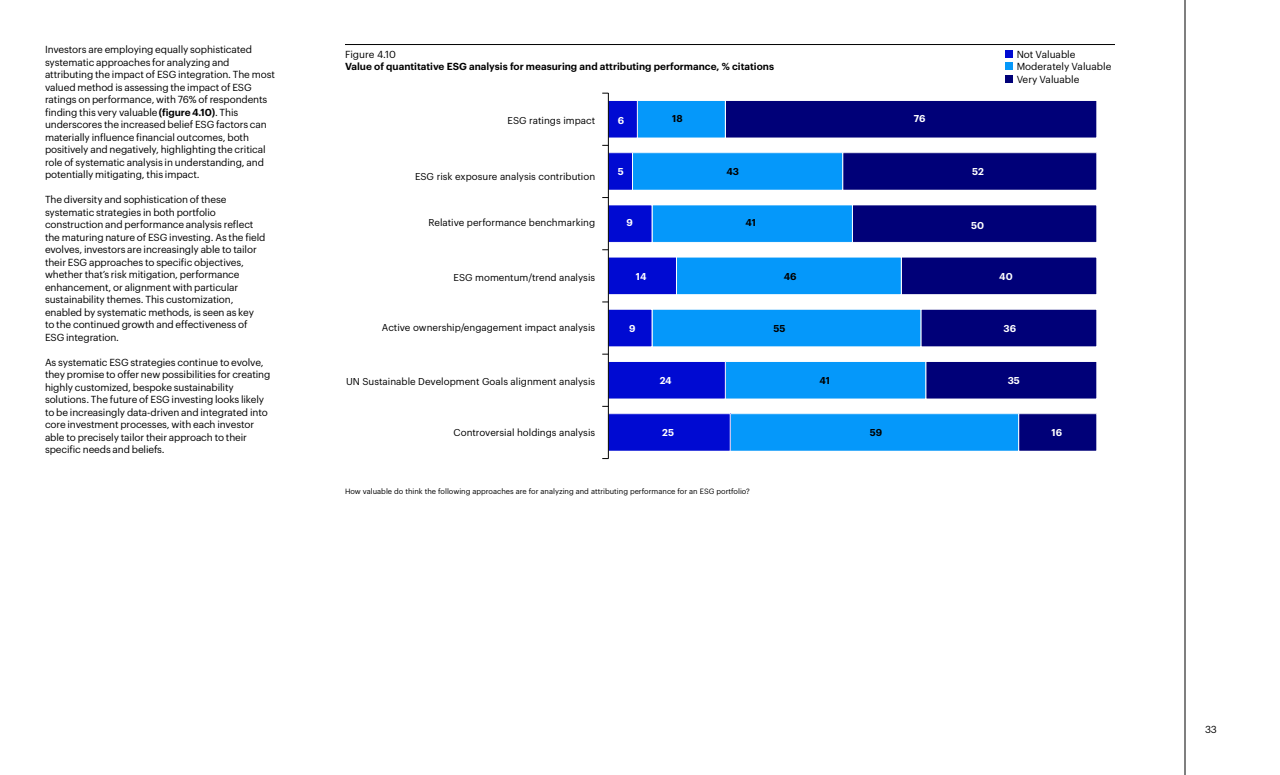
<style>
.page{position:relative;width:1280px;height:775px;background:#fff}
.page>*{position:absolute;margin:0;border:0;box-sizing:border-box;transform-origin:0 0}
.Body__P{font:10px/12.5px "Graphik";letter-spacing:-.01em;color:#000}
.Chart_number__H3{font:600 10px/12.5px "Graphik";color:#000}
.t1{font:9.75px "Graphik";color:#000}
.t2{font:600 9.75px "Graphik";letter-spacing:-.005em;color:#fff}
.t3{font:600 9.75px "Graphik";letter-spacing:-.005em;color:#000}
.Chart_source__P{font:7.5px "Graphik";color:#000}
.s1{font-weight:600}
.s2{font-weight:400}
</style>
<div class="page">
<hr style="left:1185px;top:0;width:1px;height:775px;background:#000">
<div style="left:1005px;top:50px;width:8px;height:8px;background:#000ad2"></div>
<div style="left:1005px;top:63px;width:8px;height:7px;background:#0598fa"></div>
<div style="left:1005px;top:75px;width:8px;height:7px;background:#000078"></div>
<hr style="left:345px;top:44px;width:770px;height:1px;background:#000">
<div style="left:725px;top:100px;width:372px;height:38px;background:#000078"></div>
<div style="left:725px;top:100px;width:372px;height:38px;border:1px solid #fff"></div>
<div style="left:843px;top:153px;width:254px;height:37px;background:#000078"></div>
<div style="left:842px;top:152px;width:255px;height:39px;border:1px solid #fff"></div>
<div style="left:852px;top:205px;width:245px;height:37px;background:#000078"></div>
<div style="left:852px;top:205px;width:245px;height:38px;border:1px solid #fff"></div>
<div style="left:901px;top:257px;width:196px;height:38px;background:#000078"></div>
<div style="left:901px;top:257px;width:196px;height:38px;border:1px solid #fff"></div>
<div style="left:921px;top:309px;width:176px;height:38px;background:#000078"></div>
<div style="left:926px;top:361px;width:171px;height:38px;background:#000078"></div>
<div style="left:925px;top:361px;width:172px;height:38px;border:1px solid #fff"></div>
<div style="left:1019px;top:414px;width:78px;height:37px;background:#000078"></div>
<div style="left:1018px;top:413px;width:79px;height:39px;border:1px solid #fff"></div>
<div style="left:637px;top:100px;width:88px;height:38px;background:#0598fa"></div>
<div style="left:637px;top:100px;width:89px;height:38px;border:1px solid #fff"></div>
<div style="left:632px;top:153px;width:211px;height:37px;background:#0598fa"></div>
<div style="left:632px;top:152px;width:211px;height:39px;border:1px solid #fff"></div>
<div style="left:652px;top:205px;width:200px;height:37px;background:#0598fa"></div>
<div style="left:652px;top:205px;width:201px;height:38px;border:1px solid #fff"></div>
<div style="left:676px;top:257px;width:225px;height:38px;background:#0598fa"></div>
<div style="left:676px;top:257px;width:226px;height:38px;border:1px solid #fff"></div>
<div style="left:652px;top:309px;width:269px;height:38px;background:#0598fa"></div>
<div style="left:652px;top:309px;width:269px;height:38px;border:1px solid #fff"></div>
<div style="left:725px;top:361px;width:201px;height:38px;background:#0598fa"></div>
<div style="left:725px;top:361px;width:201px;height:38px;border:1px solid #fff"></div>
<div style="left:730px;top:414px;width:289px;height:37px;background:#0598fa"></div>
<div style="left:730px;top:413px;width:289px;height:39px;border:1px solid #fff"></div>
<div style="left:608px;top:100px;width:29px;height:38px;background:#000ad2"></div>
<div style="left:608px;top:100px;width:30px;height:38px;border:1px solid #fff"></div>
<div style="left:608px;top:153px;width:24px;height:37px;background:#000ad2"></div>
<div style="left:608px;top:152px;width:25px;height:39px;border:1px solid #fff"></div>
<div style="left:608px;top:205px;width:44px;height:37px;background:#000ad2"></div>
<div style="left:608px;top:205px;width:44px;height:38px;border:1px solid #fff"></div>
<div style="left:608px;top:257px;width:68px;height:38px;background:#000ad2"></div>
<div style="left:608px;top:257px;width:69px;height:38px;border:1px solid #fff"></div>
<div style="left:608px;top:309px;width:44px;height:38px;background:#000ad2"></div>
<div style="left:608px;top:361px;width:117px;height:38px;background:#000ad2"></div>
<div style="left:608px;top:361px;width:118px;height:38px;border:1px solid #fff"></div>
<div style="left:608px;top:414px;width:122px;height:37px;background:#000ad2"></div>
<div style="left:608px;top:413px;width:123px;height:39px;border:1px solid #fff"></div>
<hr style="left:608px;top:93px;width:1px;height:366px;background:#000">
<p class="Body__P" style="left:45px;top:42px;width:231px">Investors are employing equally sophisticated systematic approaches for analyzing and attributing the impact of ESG integration. The most valued method is assessing the impact of ESG ratings on performance, with 76% of respondents finding this very valuable <span class="s1">(figure 4.10)</span>. This underscores the increased belief ESG factors can materially influence financial outcomes, both positively and negatively, highlighting the critical role of systematic analysis in understanding, and potentially mitigating, this impact.</p>
<p class="Body__P" style="left:45px;top:192px;width:222px">The diversity and sophistication of these systematic strategies in both portfolio construction and performance analysis reflect the maturing nature of ESG investing. As the field evolves, investors are increasingly able to tailor their ESG approaches to specific objectives, whether that’s risk mitigation, performance enhancement, or alignment with particular sustainability themes. This customization, enabled by systematic methods, is seen as key to the continued growth and effectiveness of ESG integration.</p>
<p class="Body__P" style="left:45px;top:355px;width:227px">As systematic ESG strategies continue to evolve, they promise to offer new possibilities for creating highly customized, bespoke sustainability solutions. The future of ESG investing looks likely to be increasingly data-driven and integrated into core investment processes, with each investor able to precisely tailor their approach to their specific needs and beliefs.</p>
<h3 class="Chart_number__H3" style="left:345px;top:47px;width:431px"><span class="s2">Figure 4.10<br></span>Value of quantitative ESG analysis for measuring and attributing performance, % citations</h3>
<p class="t1" style="left:508px;top:113px;width:89px">ESG ratings impact</p>
<p class="t2" style="left:618px;top:113px;width:8px">6</p>
<p class="t3" style="left:672px;top:111px;width:12px">18</p>
<p class="t2" style="left:914px;top:111px;width:13px">76</p>
<p class="t1" style="left:415px;top:169px;width:182px">ESG risk exposure analysis contribution</p>
<p class="t1" style="left:428px;top:215px;width:168px">Relative performance benchmarking</p>
<p class="t2" style="left:618px;top:164px;width:8px">5</p>
<p class="t3" style="left:726px;top:164px;width:14px">43</p>
<p class="t2" style="left:972px;top:164px;width:13px">52</p>
<p class="t2" style="left:626px;top:215px;width:8px">9</p>
<p class="t3" style="left:745px;top:215px;width:12px">41</p>
<p class="t2" style="left:971px;top:218px;width:14px">50</p>
<p class="Body__P" style="left:1017px;top:47px;width:96px">Not Valuable<br>Moderately Valuable<br>Very Valuable</p>
<p class="t1" style="left:453px;top:270px;width:143px">ESG momentum/trend analysis</p>
<p class="t2" style="left:636px;top:269px;width:12px">14</p>
<p class="t3" style="left:784px;top:269px;width:14px">46</p>
<p class="t2" style="left:999px;top:269px;width:15px">40</p>
<p class="t1" style="left:382px;top:320px;width:215px">Active ownership/engagement impact analysis</p>
<p class="t2" style="left:629px;top:321px;width:8px">9</p>
<p class="t3" style="left:774px;top:321px;width:13px">55</p>
<p class="t2" style="left:1004px;top:321px;width:14px">36</p>
<p class="t1" style="left:346px;top:374px;width:251px">UN Sustainable Development Goals alignment analysis</p>
<p class="t2" style="left:660px;top:373px;width:14px">24</p>
<p class="t3" style="left:819px;top:373px;width:12px">41</p>
<p class="t2" style="left:1008px;top:373px;width:14px">35</p>
<p class="t1" style="left:454px;top:425px;width:143px">Controversial holdings analysis</p>
<p class="t2" style="left:662px;top:425px;width:13px">25</p>
<p class="t3" style="left:870px;top:425px;width:14px">59</p>
<p class="t2" style="left:1051px;top:425px;width:12px">16</p>
<p class="Chart_source__P" style="left:345px;top:486px;width:406px">How valuable do think the following approaches are for analyzing and attributing performance for an ESG portfolio?</p>
<p class="Body__P" style="left:1205px;top:722px;width:14px">33</p>
</div>
